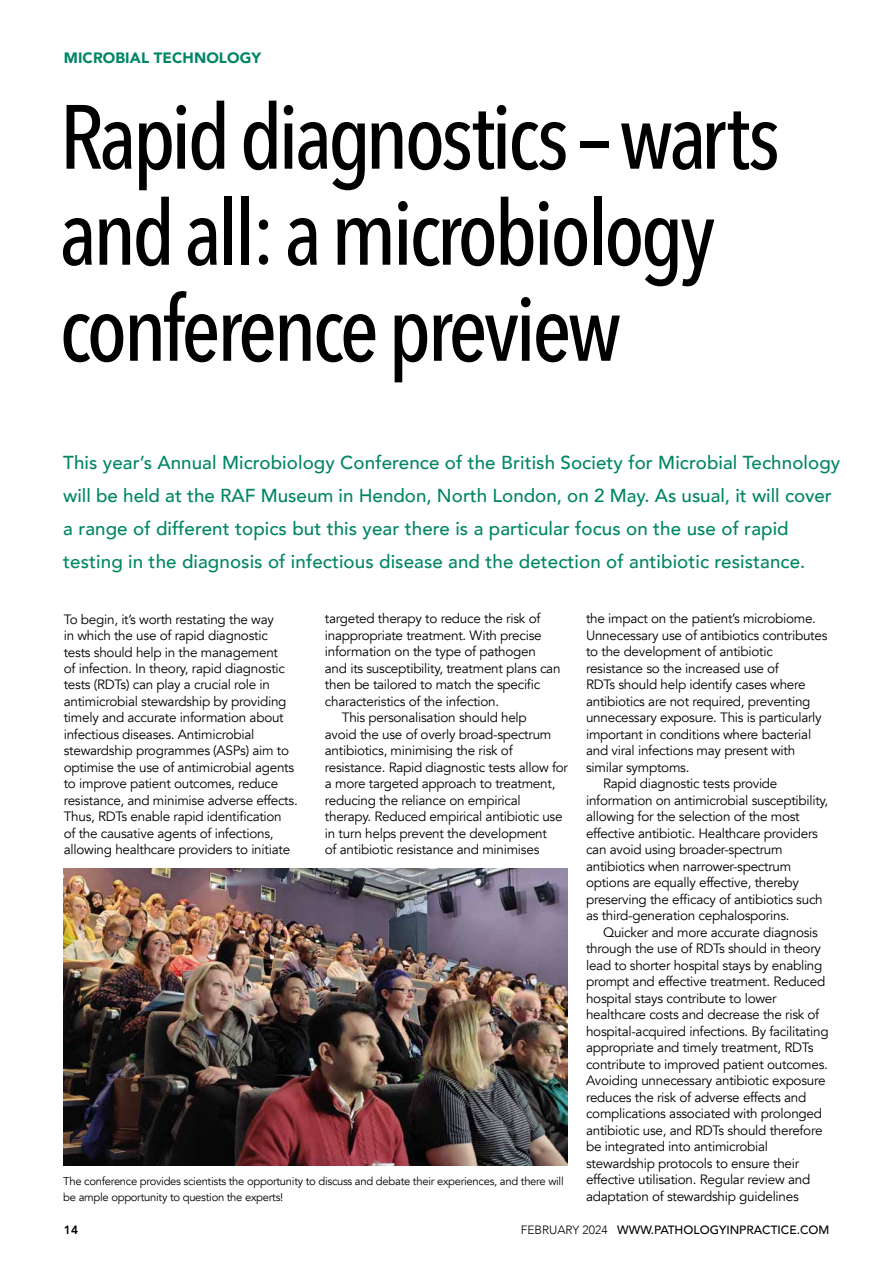
<style>
.page{position:relative;width:893px;height:1263px;background:#fff}
.page>*{position:absolute;margin:0;border:0;box-sizing:border-box;transform-origin:0 0}
.t1{font:500 90px/96px "Avenir Next Condensed";letter-spacing:-.045em;color:#000}
.t2{font:500 18.75px/33px "Avenir";letter-spacing:.005em;color:#008664}
.t3{font:900 15px "Avenir";letter-spacing:.01em;color:#008664}
.t4{font:13.5px/16.5px "Avenir";letter-spacing:-.02em;color:#000}
.t5{font:500 12px "Avenir";color:#000}
.t6{font:800 12px "Avenir";color:#000}
.t7{font:11.25px/16.5px "Avenir";letter-spacing:-.025em;color:#000}
.s1{font-weight:300}
</style>
<div class="page">
<img style="left:63px;top:868px;width:504px;height:297px">
<p class="t3" style="left:64px;top:45px;width:199px">MICROBIAL TECHNOLOGY</p>
<h1 class="t1" style="left:60px;top:89px;width:722px">Rapid diagnostics – warts and all: a microbiology conference preview</h1>
<p class="t2" style="left:63px;top:445px;width:778px">This year’s Annual Microbiology Conference of the British Society for Microbial Technology will be held at the RAF Museum in Hendon, North London, on 2 May. As usual, it will cover a range of different topics but this year there is a particular focus on the use of rapid testing in the diagnosis of infectious disease and the detection of antibiotic resistance.</p>
<p class="t4" style="left:64px;top:611px;width:235px">To begin, it’s worth restating the way<br>in which the use of rapid diagnostic tests should help in the management<br>of infection. In theory, rapid diagnostic tests (RDTs) can play a crucial role in antimicrobial stewardship by providing timely and accurate information about infectious diseases. Antimicrobial stewardship programmes (ASPs) aim to optimise the use of antimicrobial agents to improve patient outcomes, reduce resistance, and minimise adverse effects.<br>Thus, RDTs enable rapid identification<br>of the causative agents of infections, allowing healthcare providers to initiate</p>
<p class="t4" style="left:325px;top:611px;width:217px">targeted therapy to reduce the risk of</p>
<p class="t4" style="left:325px;top:627px;width:218px">inappropriate treatment. With precise</p>
<p class="t4" style="left:325px;top:644px;width:213px">information on the type of pathogen</p>
<p class="t4" style="left:325px;top:660px;width:237px">and its susceptibility, treatment plans can</p>
<p class="t4" style="left:325px;top:677px;width:217px">then be tailored to match the specific</p>
<p class="t4" style="left:325px;top:693px;width:176px">characteristics of the infection.</p>
<p class="t4" style="left:342px;top:710px;width:186px">This personalisation should help</p>
<p class="t4" style="left:325px;top:726px;width:228px">avoid the use of overly broad-spectrum</p>
<p class="t4" style="left:325px;top:743px;width:189px">antibiotics, minimising the risk of</p>
<p class="t4" style="left:325px;top:759px;width:245px">resistance. Rapid diagnostic tests allow for</p>
<p class="t4" style="left:325px;top:776px;width:232px">a more targeted approach to treatment,</p>
<p class="t4" style="left:325px;top:792px;width:197px">reducing the reliance on empirical</p>
<p class="t4" style="left:325px;top:809px;width:239px">therapy. Reduced empirical antibiotic use</p>
<p class="t4" style="left:325px;top:825px;width:224px">in turn helps prevent the development</p>
<p class="t4" style="left:325px;top:842px;width:216px">of antibiotic resistance and minimises</p>
<p class="t7" style="left:63px;top:1173px;width:502px">The conference provides scientists the opportunity to discuss and debate their experiences, and there will be ample opportunity to question the experts!</p>
<p class="t4" style="left:586px;top:611px;width:231px">the impact on the patient’s microbiome.</p>
<p class="t4" style="left:586px;top:627px;width:243px">Unnecessary use of antibiotics contributes</p>
<p class="t4" style="left:586px;top:644px;width:188px">to the development of antibiotic</p>
<p class="t4" style="left:586px;top:660px;width:194px">resistance so the increased use of</p>
<p class="t4" style="left:586px;top:677px;width:221px">RDTs should help identify cases where</p>
<p class="t4" style="left:586px;top:693px;width:226px">antibiotics are not required, preventing</p>
<p class="t4" style="left:586px;top:710px;width:237px">unnecessary exposure. This is particularly</p>
<p class="t4" style="left:586px;top:726px;width:227px">important in conditions where bacterial</p>
<p class="t4" style="left:586px;top:743px;width:211px">and viral infections may present with</p>
<p class="t4" style="left:586px;top:759px;width:105px">similar symptoms.</p>
<p class="t4" style="left:603px;top:776px;width:176px">Rapid diagnostic tests provide</p>
<p class="t4" style="left:586px;top:792px;width:244px">information on antimicrobial susceptibility,</p>
<p class="t4" style="left:586px;top:809px;width:215px">allowing for the selection of the most</p>
<p class="t4" style="left:586px;top:825px;width:233px">effective antibiotic. Healthcare providers</p>
<p class="t4" style="left:586px;top:842px;width:198px">can avoid using broader-spectrum</p>
<p class="t4" style="left:586px;top:858px;width:207px">antibiotics when narrower-spectrum</p>
<p class="t4" style="left:586px;top:875px;width:215px">options are equally effective, thereby</p>
<p class="t4" style="left:586px;top:891px;width:238px">preserving the efficacy of antibiotics such</p>
<p class="t4" style="left:586px;top:908px;width:205px">as third-generation cephalosporins.</p>
<p class="t4" style="left:603px;top:924px;width:216px">Quicker and more accurate diagnosis</p>
<p class="t4" style="left:586px;top:941px;width:236px">through the use of RDTs should in theory</p>
<p class="t4" style="left:586px;top:957px;width:238px">lead to shorter hospital stays by enabling</p>
<p class="t4" style="left:586px;top:974px;width:241px">prompt and effective treatment. Reduced</p>
<p class="t4" style="left:586px;top:990px;width:192px">hospital stays contribute to lower</p>
<p class="t4" style="left:586px;top:1007px;width:235px">healthcare costs and decrease the risk of</p>
<p class="t4" style="left:586px;top:1023px;width:244px">hospital-acquired infections. By facilitating</p>
<p class="t4" style="left:586px;top:1040px;width:229px">appropriate and timely treatment, RDTs</p>
<p class="t4" style="left:586px;top:1056px;width:243px">contribute to improved patient outcomes.</p>
<p class="t4" style="left:586px;top:1073px;width:241px">Avoiding unnecessary antibiotic exposure</p>
<p class="t4" style="left:586px;top:1089px;width:222px">reduces the risk of adverse effects and</p>
<p class="t4" style="left:586px;top:1106px;width:237px">complications associated with prolonged</p>
<p class="t4" style="left:586px;top:1122px;width:238px">antibiotic use, and RDTs should therefore</p>
<p class="t4" style="left:586px;top:1139px;width:184px">be integrated into antimicrobial</p>
<p class="t4" style="left:586px;top:1155px;width:215px">stewardship protocols to ensure their</p>
<p class="t4" style="left:586px;top:1172px;width:226px">effective utilisation. Regular review and</p>
<p class="t4" style="left:586px;top:1188px;width:214px">adaptation of stewardship guidelines</p>
<p class="t6" style="left:64px;top:1221px;width:16px">14</p>
<p class="t5" style="left:521px;top:1220px;width:310px"><span class="s1">FEBRUARY 2024</span> WWW.PATHOLOGYINPRACTICE.COM</p>
</div>
